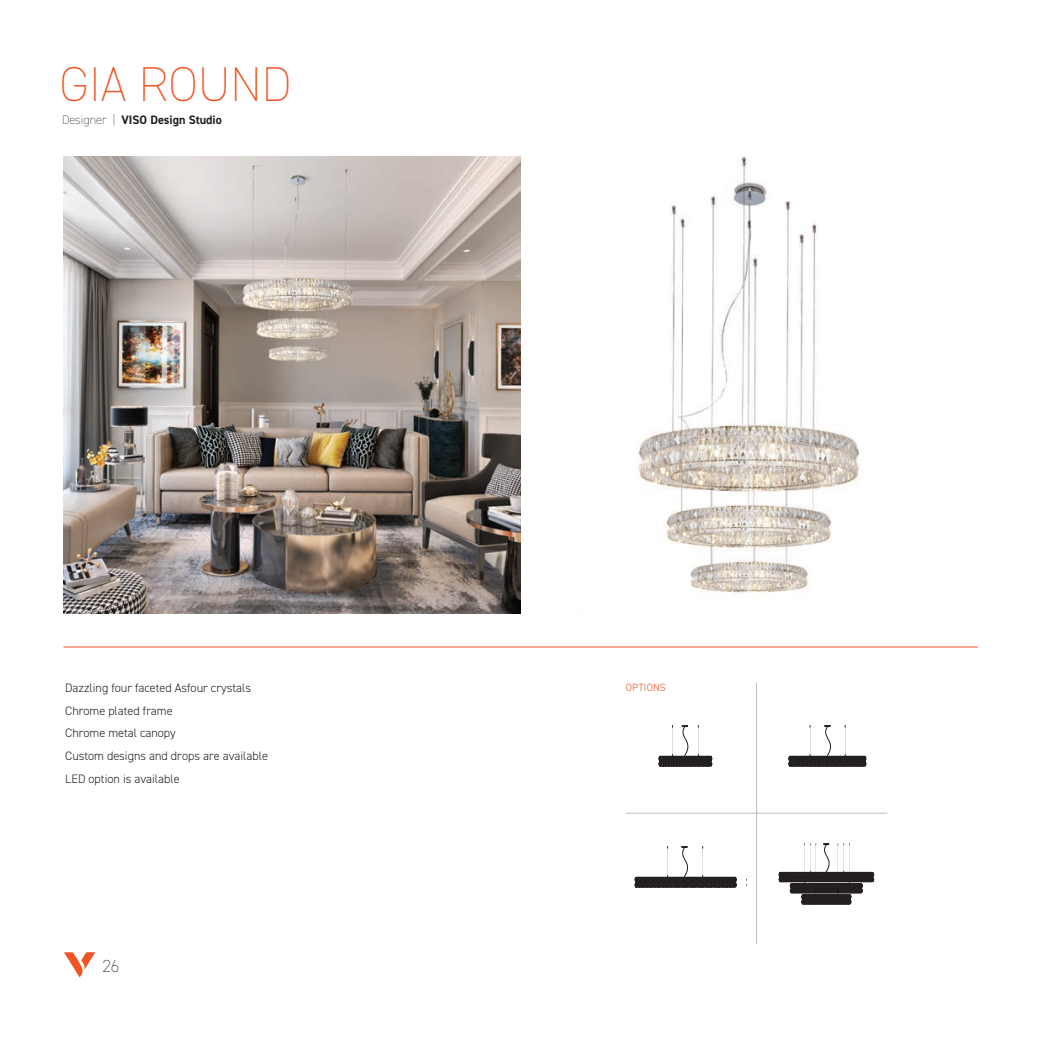
<style>
.page{position:relative;width:1042px;height:1042px;background:#fff}
.page>*{position:absolute;margin:0;border:0;box-sizing:border-box;transform-origin:0 0}
.t1{font:200 49px "DIN2014";color:#f15322}
.t2{font:200 17.5px "DIN2014";color:#231f20}
.t3{font:300 12.25px "DIN2014";color:#231f20}
.t4{font:700 12.25px "DIN2014";color:#231f20}
.t5{font:300 10.5px "DIN2014";letter-spacing:.01em;color:#f15322}
.s1{font-weight:200}
</style>
<div class="page">
<svg style="left:64px;top:952px;width:31px;height:25px"></svg>
<img style="left:638px;top:156px;width:221px;height:438px">
<img style="left:63px;top:156px;width:458px;height:458px">
<hr style="left:64px;top:646px;width:913px;height:1px;background:#f15122">
<svg style="left:658px;top:725px;width:54px;height:41px"></svg>
<svg style="left:779px;top:843px;width:95px;height:61px"></svg>
<hr style="left:780px;top:872px;width:92px;height:1px;background:#231f20">
<hr style="left:780px;top:881px;width:92px;height:1px;background:#231f20">
<hr style="left:791px;top:883px;width:70px;height:1px;background:#231f20">
<hr style="left:791px;top:892px;width:70px;height:1px;background:#231f20">
<hr style="left:803px;top:894px;width:47px;height:1px;background:#231f20">
<hr style="left:803px;top:904px;width:47px;height:1px;background:#231f20">
<svg style="left:635px;top:846px;width:102px;height:41px"></svg>
<svg style="left:788px;top:725px;width:78px;height:41px"></svg>
<hr style="left:756px;top:682px;width:1px;height:262px;background:#bcbdc0">
<hr style="left:626px;top:813px;width:261px;height:1px;background:#bcbdc0">
<p class="t1" style="left:60px;top:55px;width:233px">GIA ROUND</p>
<p class="t4" style="left:62px;top:112px;width:161px"><span class="s1">Designer |</span> VISO Design Studio</p>
<p class="t3" style="left:65px;top:680px;width:187px">Dazzling four faceted Asfour crystals</p>
<p class="t3" style="left:65px;top:703px;width:109px">Chrome plated frame</p>
<p class="t3" style="left:65px;top:726px;width:112px">Chrome metal canopy</p>
<p class="t3" style="left:65px;top:748px;width:204px">Custom designs and drops are available</p>
<p class="t3" style="left:65px;top:771px;width:116px">LED option is available</p>
<h2 class="t2" style="left:102px;top:955px;width:18px">26</h2>
<p class="t5" style="left:626px;top:680px;width:42px">OPTIONS</p>
</div>
